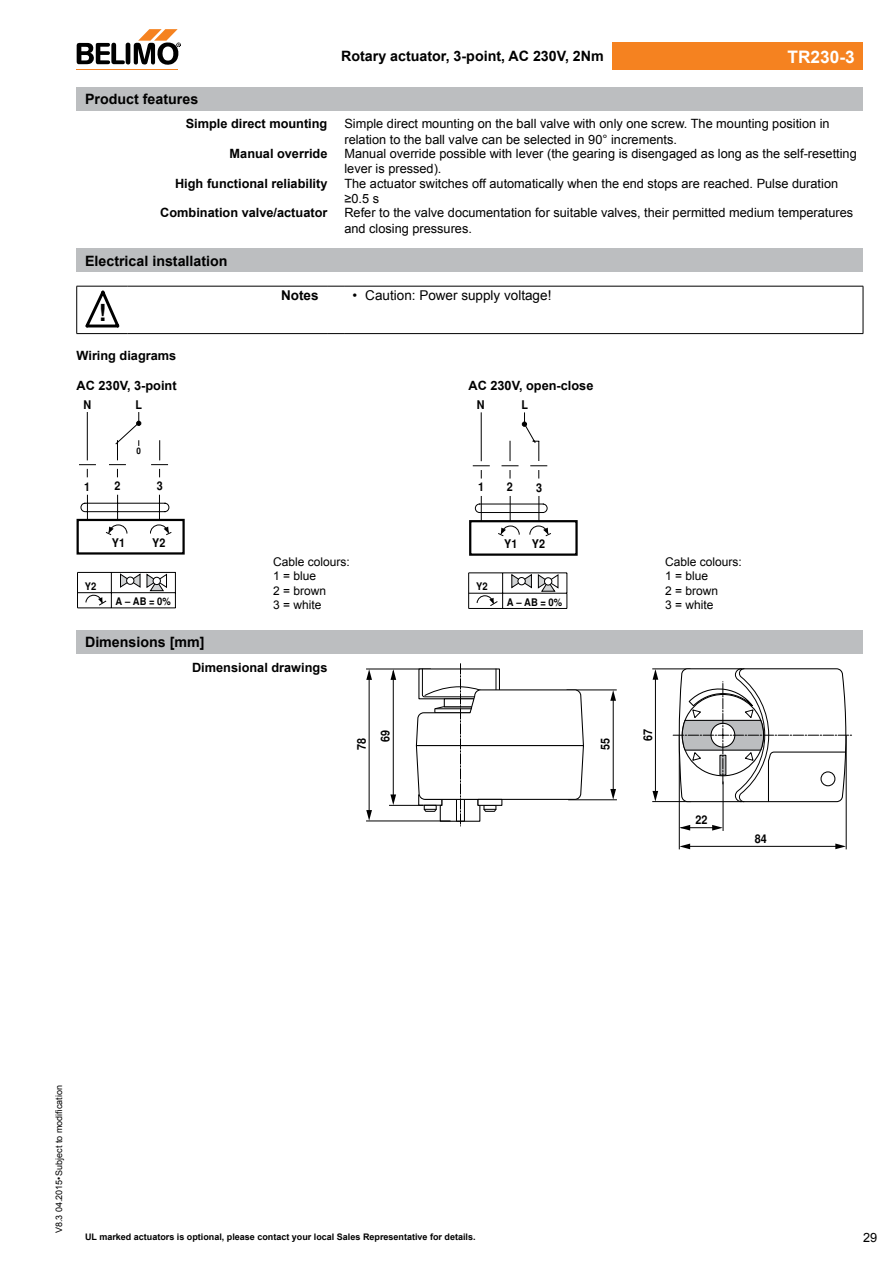
<style>
.page{position:relative;width:893px;height:1263px;background:#fff}
.page>*{position:absolute;margin:0;border:0;box-sizing:border-box;transform-origin:0 0}
.t1{font:700 23.55px "Nimbus Sans BEL";color:#000}
.t2{font:700 17.25px "Arial";color:#fff}
.t3{font:700 14.25px "Arial";color:#000}
.t4{font:13.5px "Arial";color:#000}
.t5{font:700 13.5px "Arial";color:#000}
.t6{font:12.75px/15.3px "Arial";color:#000}
.t7{font:700 12.75px "Arial";color:#000}
.t8{font:12px/14.4px "Arial";color:#000}
.t9{font:700 12px "Nimbus Sans BEL";color:#000;scale:.9 1}
.t10{font:700 10.5px "Nimbus Sans BEL";color:#000;scale:.9 1}
.t11{font:700 9px "Arial";color:#000}
.t12{font:9px "Arial";color:#000}
.t13{font:700 9px "Nimbus Sans BEL";color:#000;scale:.9 1}
</style>
<div class="page">
<hr style="left:77px;top:69px;width:101px;height:1px;background:#f58220">
<svg style="left:77px;top:29px;width:104px;height:36px"></svg>
<div style="left:612px;top:43px;width:251px;height:27px;background:#f58220"></div>
<hr style="left:76px;top:286px;width:1px;height:47px;background:#000">
<hr style="left:863px;top:286px;width:1px;height:47px;background:#000">
<hr style="left:77px;top:286px;width:51px;height:1px;background:#000">
<hr style="left:128px;top:286px;width:199px;height:1px;background:#000">
<svg style="left:327px;top:286px;width:17px;height:1px"></svg>
<hr style="left:344px;top:286px;width:519px;height:1px;background:#000">
<hr style="left:77px;top:333px;width:51px;height:1px;background:#000">
<hr style="left:128px;top:333px;width:199px;height:1px;background:#000">
<svg style="left:327px;top:333px;width:17px;height:1px"></svg>
<hr style="left:344px;top:333px;width:519px;height:1px;background:#000">
<svg style="left:85px;top:291px;width:34px;height:37px"></svg>
<div style="left:77px;top:519px;width:108px;height:36px;border:2px solid #000"></div>
<svg style="left:78px;top:412px;width:94px;height:123px"></svg>
<hr style="left:78px;top:608px;width:33px;height:1px;background:#000">
<hr style="left:111px;top:608px;width:65px;height:1px;background:#000">
<svg style="left:78px;top:572px;width:98px;height:36px"></svg>
<div style="left:127px;top:577px;width:7px;height:7px;background:#fff;border-radius:50%"></div>
<div style="left:126px;top:577px;width:8px;height:8px;border:1px solid #000;border-radius:50%"></div>
<hr style="left:77px;top:572px;width:1px;height:36px;background:#000">
<div style="left:469px;top:520px;width:109px;height:36px;border:2px solid #000"></div>
<svg style="left:472px;top:412px;width:79px;height:124px"></svg>
<hr style="left:469px;top:608px;width:34px;height:1px;background:#000">
<hr style="left:503px;top:608px;width:64px;height:1px;background:#000">
<svg style="left:469px;top:573px;width:99px;height:35px"></svg>
<div style="left:518px;top:577px;width:7px;height:8px;background:#fff;border-radius:50%"></div>
<div style="left:518px;top:577px;width:8px;height:8px;border:1px solid #000;border-radius:50%"></div>
<hr style="left:468px;top:573px;width:1px;height:35px;background:#000">
<hr style="left:393px;top:671px;width:1px;height:130px;background:#000">
<svg style="left:390px;top:670px;width:6px;height:10px"></svg>
<svg style="left:390px;top:794px;width:6px;height:11px"></svg>
<hr style="left:369px;top:674px;width:1px;height:142px;background:#000">
<svg style="left:366px;top:670px;width:6px;height:10px"></svg>
<svg style="left:366px;top:810px;width:6px;height:11px"></svg>
<hr style="left:613px;top:695px;width:1px;height:98px;background:#000">
<svg style="left:610px;top:691px;width:6px;height:10px"></svg>
<svg style="left:610px;top:789px;width:6px;height:10px"></svg>
<hr style="left:568px;top:799px;width:49px;height:1px;background:#000">
<hr style="left:567px;top:690px;width:50px;height:1px;background:#000">
<hr style="left:366px;top:669px;width:65px;height:1px;background:#000">
<hr style="left:389px;top:805px;width:34px;height:1px;background:#000">
<hr style="left:366px;top:821px;width:84px;height:1px;background:#000">
<svg style="left:415px;top:664px;width:170px;height:162px"></svg>
<hr style="left:436px;top:708px;width:36px;height:1px;background:#000">
<div style="left:477px;top:799px;width:25px;height:7px;background:#fff;border:1px solid #000"></div>
<hr style="left:681px;top:827px;width:37px;height:1px;background:#000">
<svg style="left:680px;top:825px;width:10px;height:5px"></svg>
<svg style="left:712px;top:825px;width:11px;height:5px"></svg>
<hr style="left:685px;top:846px;width:156px;height:1px;background:#000">
<svg style="left:680px;top:843px;width:10px;height:6px"></svg>
<svg style="left:835px;top:843px;width:11px;height:6px"></svg>
<hr style="left:846px;top:735px;width:1px;height:114px;background:#000">
<hr style="left:679px;top:735px;width:1px;height:114px;background:#000">
<hr style="left:655px;top:675px;width:1px;height:118px;background:#000">
<svg style="left:653px;top:670px;width:5px;height:10px"></svg>
<svg style="left:652px;top:791px;width:6px;height:10px"></svg>
<hr style="left:652px;top:801px;width:39px;height:1px;background:#000">
<hr style="left:652px;top:669px;width:38px;height:1px;background:#000">
<svg style="left:673px;top:668px;width:179px;height:135px"></svg>
<hr style="left:723px;top:781px;width:1px;height:50px;background:#000">
<div style="left:77px;top:87px;width:786px;height:24px;background:#bcbec0"></div>
<div style="left:77px;top:249px;width:786px;height:23px;background:#bcbec0"></div>
<div style="left:77px;top:630px;width:786px;height:24px;background:#bcbec0"></div>
<p class="t3" style="left:85px;top:90px;width:115px">Product features</p>
<p class="t3" style="left:341px;top:47px;width:264px">Rotary actuator, 3-point, AC 230V, 2Nm</p>
<p class="t2" style="left:788px;top:45px;width:69px">TR230-3</p>
<p class="t7" style="left:186px;top:115px;width:143px">Simple direct mounting</p>
<p class="t6" style="left:344px;top:116px;width:487px">Simple direct mounting on the ball valve with only one screw. The mounting position in relation to the ball valve can be selected in 90° increments.</p>
<p class="t7" style="left:230px;top:145px;width:99px">Manual override</p>
<p class="t6" style="left:344px;top:146px;width:514px">Manual override possible with lever (the gearing is disengaged as long as the self-resetting lever is pressed).</p>
<p class="t7" style="left:175px;top:175px;width:154px">High functional reliability</p>
<p class="t6" style="left:344px;top:176px;width:495px">The actuator switches off automatically when the end stops are reached. Pulse duration ≥0.5 s</p>
<p class="t7" style="left:160px;top:204px;width:169px">Combination valve/actuator</p>
<p class="t6" style="left:344px;top:205px;width:510px">Refer to the valve documentation for suitable valves, their permitted medium temperatures and closing pressures.</p>
<p class="t3" style="left:85px;top:251px;width:144px">Electrical installation</p>
<p class="t1" style="left:98px;top:299px;width:9px">!</p>
<p class="t5" style="left:281px;top:286px;width:39px">Notes</p>
<p class="t4" style="left:353px;top:287px;width:200px">• Caution: Power supply voltage!</p>
<p class="t7" style="left:77px;top:347px;width:101px">Wiring diagrams</p>
<p class="t7" style="left:77px;top:377px;width:102px">AC 230V, 3-point</p>
<p class="t7" style="left:468px;top:377px;width:126px">AC 230V, open-close</p>
<p class="t9" style="left:84px;top:397px;width:10px">N</p>
<p class="t9" style="left:136px;top:397px;width:9px">L</p>
<p class="t9" style="left:477px;top:398px;width:10px">N</p>
<p class="t9" style="left:521px;top:398px;width:9px">L</p>
<p class="t13" style="left:137px;top:445px;width:6px">0</p>
<p class="t9" style="left:84px;top:479px;width:8px">1</p>
<p class="t9" style="left:114px;top:479px;width:8px">2</p>
<p class="t9" style="left:157px;top:479px;width:8px">3</p>
<p class="t9" style="left:478px;top:480px;width:8px">1</p>
<p class="t9" style="left:507px;top:480px;width:8px">2</p>
<p class="t9" style="left:536px;top:480px;width:8px">3</p>
<p class="t9" style="left:112px;top:535px;width:16px">Y1</p>
<p class="t9" style="left:152px;top:535px;width:16px">Y2</p>
<p class="t9" style="left:504px;top:537px;width:47px">Y1 Y2</p>
<p class="t10" style="left:85px;top:579px;width:14px">Y2</p>
<p class="t10" style="left:116px;top:595px;width:63px">A – AB = 0%</p>
<p class="t8" style="left:273px;top:554px;width:78px">Cable colours:<br>1 = blue<br>2 = brown<br>3 = white</p>
<p class="t10" style="left:476px;top:580px;width:14px">Y2</p>
<p class="t10" style="left:507px;top:595px;width:63px">A – AB = 0%</p>
<p class="t8" style="left:665px;top:554px;width:78px">Cable colours:<br>1 = blue<br>2 = brown<br>3 = white</p>
<p class="t3" style="left:85px;top:633px;width:121px">Dimensions [mm]</p>
<p class="t7" style="left:192px;top:659px;width:137px">Dimensional drawings</p>
<p class="t9" style="left:378px;top:742px;width:15px;rotate:-90deg">69</p>
<p class="t9" style="left:354px;top:750px;width:15px;rotate:-90deg">78</p>
<p class="t9" style="left:598px;top:750px;width:15px;rotate:-90deg">55</p>
<p class="t9" style="left:641px;top:741px;width:15px;rotate:-90deg">67</p>
<p class="t9" style="left:695px;top:813px;width:15px">22</p>
<p class="t9" style="left:755px;top:831px;width:15px">84</p>
<p class="t12" style="left:53px;top:1233px;width:150px;rotate:-90deg">V8.3 04.2015•Subject to modification</p>
<p class="t11" style="left:85px;top:1230px;width:392px">UL marked actuators is optional, please contact your local Sales Representative for details.</p>
<p class="t6" style="left:863px;top:1230px;width:16px">29</p>
</div>
